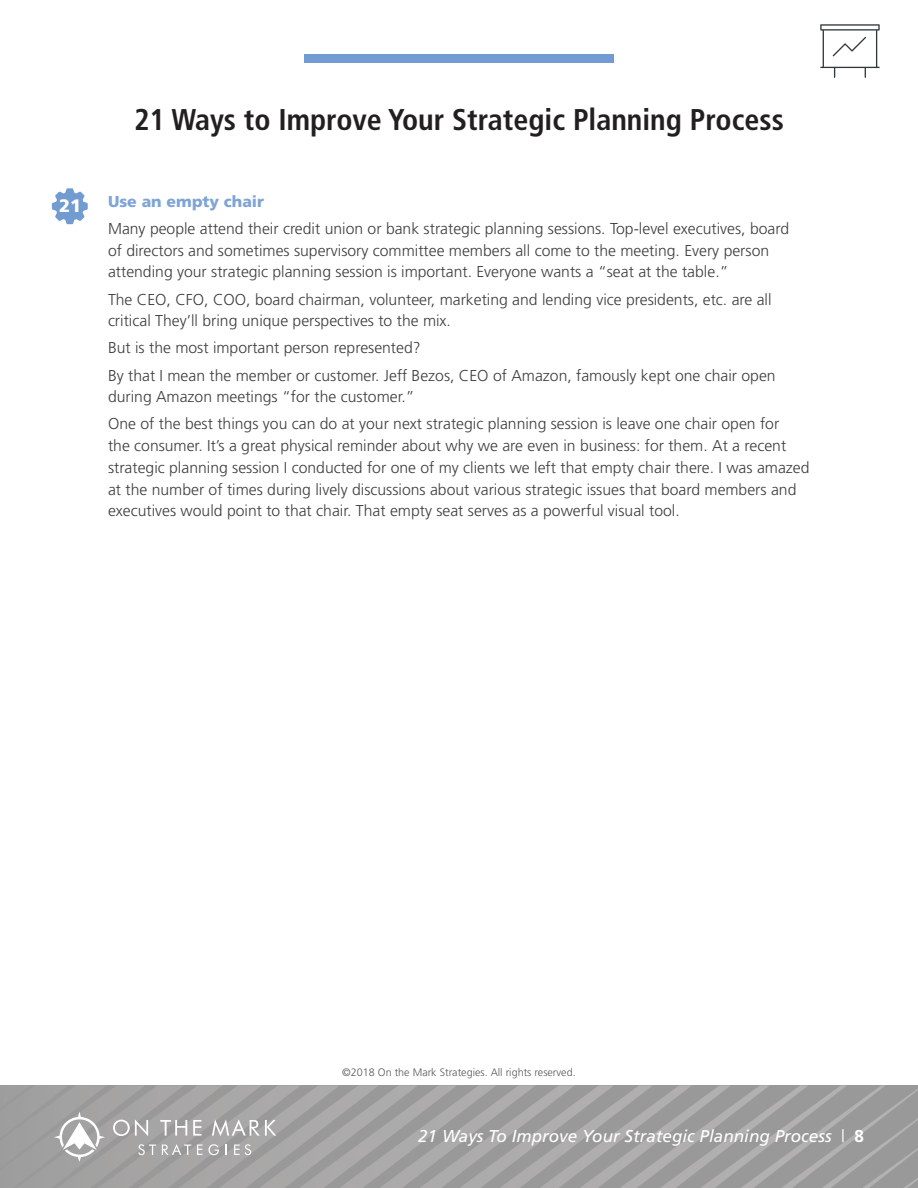
<style>
.page{position:relative;width:918px;height:1188px;background:#fff}
.page>*{position:absolute;margin:0;border:0;box-sizing:border-box;transform-origin:0 0}
.t1{font:700 condensed 30px "Frutiger";color:#231f20}
.t2{font:900 18px "Frutiger";color:#fff}
.t3{font:italic 17.1px "Frutiger";color:#fff}
.t4{font:300 15.75px/21.8px "Frutiger";color:#3e3e3f}
.t5{font:900 15.75px "Frutiger";color:#7fa4d5}
.t6{font:300 10.8px "Frutiger";color:#57585a}
.s1{font-weight:300;font-style:normal}
.s2{font-weight:700;font-style:normal}
</style>
<div class="page">
<div style="left:304px;top:54px;width:310px;height:9px;background:#729cd1"></div>
<svg style="left:0;top:1085px;width:918px;height:103px;background:#a2a2a2"></svg>
<svg style="left:820px;top:24px;width:60px;height:54px"></svg>
<svg style="left:52px;top:188px;width:36px;height:36px"></svg>
<p class="t2" style="left:59px;top:195px;width:24px">21</p>
<h1 class="t1" style="left:134px;top:102px;width:651px">21 Ways to Improve Your Strategic Planning Process</h1>
<p class="t5" style="left:108px;top:192px;width:158px">Use an empty chair</p>
<p class="t4" style="left:108px;top:218px;width:683px">Many people attend their credit union or bank strategic planning sessions. Top-level executives, board of directors and sometimes supervisory committee members all come to the meeting. Every person attending your strategic planning session is important. Everyone wants a “seat at the table.”</p>
<p class="t4" style="left:108px;top:288px;width:665px">The CEO, CFO, COO, board chairman, volunteer, marketing and lending vice presidents, etc. are all critical They’ll bring unique perspectives to the mix.</p>
<p class="t4" style="left:108px;top:337px;width:314px">But is the most important person represented?</p>
<p class="t4" style="left:108px;top:364px;width:669px">By that I mean the member or customer. Jeff Bezos, CEO of Amazon, famously kept one chair open during Amazon meetings “for the customer.”</p>
<p class="t4" style="left:108px;top:413px;width:703px">One of the best things you can do at your next strategic planning session is leave one chair open for<br>the consumer. It’s a great physical reminder about why we are even in business: for them. At a recent strategic planning session I conducted for one of my clients we left that empty chair there. I was amazed at the number of times during lively discussions about various strategic issues that board members and executives would point to that chair. That empty seat serves as a powerful visual tool.</p>
<p class="t6" style="left:342px;top:1066px;width:235px">©2018 On the Mark Strategies. All rights reserved.</p>
<p class="t3" style="left:418px;top:1126px;width:447px">21 Ways To Improve Your Strategic Planning Process <span class="s1">|</span> <span class="s2">8</span></p>
</div>
